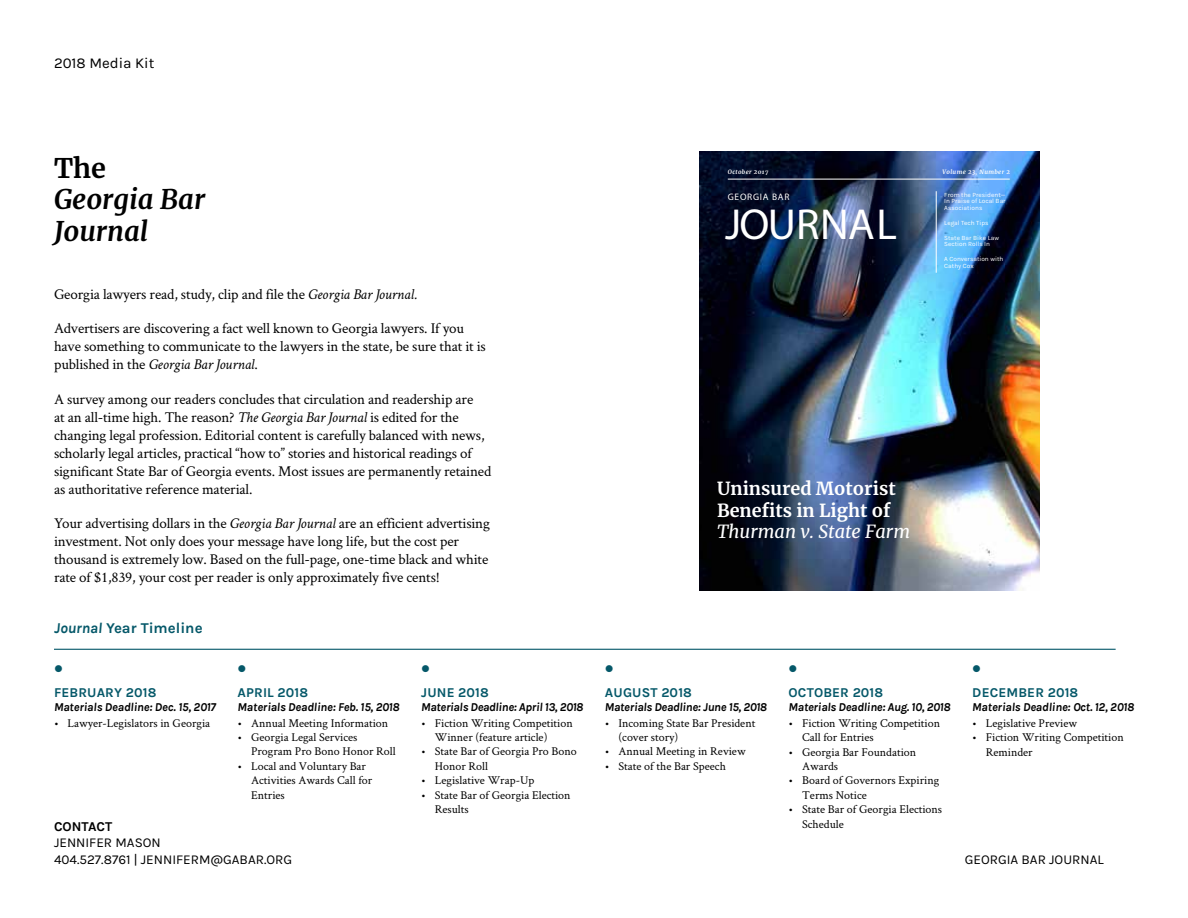
<style>
.page{position:relative;width:1188px;height:918px;background:#fff}
.page>*{position:absolute;margin:0;border:0;box-sizing:border-box;transform-origin:0 0}
.t1{font:43.5px "Myriad Pro";letter-spacing:-.01em;color:#fff}
.t2{font:italic 700 27px/31.5px "Merriweather";color:#000}
.t3{font:700 27px "Merriweather";color:#000}
.t4{font:700 18px/21.6px "Merriweather";color:#fff}
.t5{font:italic 18px "Merriweather";color:#fff}
.t6{font:15px/18px "Crimson Text";letter-spacing:-.01em;color:#000}
.t7{font:700 15px "Karla";color:#055869}
.t8{font:15px "Karla";color:#000}
.t9{font:13.5px/16.5px "Karla";color:#000}
.t10{font:700 13.5px "Karla";letter-spacing:.01em;color:#055869}
.t11{font:700 13.5px "Karla";color:#000}
.t12{font:12px/14.4px "Crimson Text";color:#000}
.t13{font:italic 700 12px "Karla";letter-spacing:-.015em;color:#000}
.t14{font:12px "Wingdings";color:#055869}
.t15{font:9.45px "Myriad Pro";letter-spacing:.08em;color:#fff}
.t16{font:6.45px/6.1px "Karla";color:#fff}
.t17{font:italic 700 6px "Merriweather";letter-spacing:.06em;color:#fff}
.s1{font-style:italic}
</style>
<div class="page">
<hr style="left:54px;top:649px;width:1062px;height:1px;background:#055869">
<img style="left:700px;top:151px;width:339px;height:440px">
<hr style="left:728px;top:179px;width:282px;height:1px;background:#fff">
<hr style="left:936px;top:191px;width:1px;height:82px;background:#fff">
<p class="t8" style="left:54px;top:55px;width:102px">2018 Media Kit</p>
<h2 class="t3" style="left:54px;top:149px;width:54px">The</h2>
<h2 class="t2" style="left:54px;top:183px;width:153px">Georgia Bar<br>Journal</h2>
<p class="t6" style="left:54px;top:285px;width:364px">Georgia lawyers read, study, clip and file the <span class="s1">Georgia Bar Journal.</span></p>
<p class="t6" style="left:54px;top:319px;width:433px">Advertisers are discovering a fact well known to Georgia lawyers. If you have something to communicate to the lawyers in the state, be sure that it is published in the <span class="s1">Georgia Bar Journal</span>.</p>
<p class="t6" style="left:54px;top:390px;width:439px">A survey among our readers concludes that circulation and readership are<br>at an all-time high. The reason? <span class="s1">The Georgia Bar Journal</span> is edited for the changing legal profession. Editorial content is carefully balanced with news, scholarly legal articles, practical “how to” stories and historical readings of significant State Bar of Georgia events. Most issues are permanently retained as authoritative reference material.</p>
<p class="t6" style="left:54px;top:514px;width:438px">Your advertising dollars in the <span class="s1">Georgia Bar Journal</span> are an efficient advertising investment. Not only does your message have long life, but the cost per thousand is extremely low. Based on the full-page, one-time black and white rate of $1,839, your cost per reader is only approximately five cents!</p>
<p class="t7" style="left:54px;top:619px;width:150px"><span class="s1">Journal</span> Year Timeline</p>
<p class="t14" style="left:54px;top:662px;width:10px">●</p>
<p class="t10" style="left:54px;top:684px;width:104px">FEBRUARY 2018</p>
<p class="t13" style="left:54px;top:700px;width:164px">Materials Deadline: Dec. 15, 2017</p>
<p class="t12" style="left:54px;top:715px;width:158px">• Lawyer-Legislators in Georgia</p>
<p class="t14" style="left:238px;top:662px;width:10px">●</p>
<p class="t10" style="left:238px;top:684px;width:72px">APRIL 2018</p>
<p class="t13" style="left:238px;top:700px;width:164px">Materials Deadline: Feb. 15, 2018</p>
<p class="t12" style="left:238px;top:715px;width:152px">• Annual Meeting Information</p>
<p class="t12" style="left:251px;top:730px;width:146px;text-indent:-14px">• Georgia Legal Services<br>Program Pro Bono Honor Roll</p>
<p class="t12" style="left:251px;top:758px;width:123px;text-indent:-14px">• Local and Voluntary Bar<br>Activities Awards Call for<br>Entries</p>
<p class="t11" style="left:54px;top:819px;width:60px">CONTACT</p>
<p class="t9" style="left:54px;top:835px;width:240px">JENNIFER MASON<br>404.527.8761 | JENNIFERM@GABAR.ORG</p>
<p class="t14" style="left:421px;top:662px;width:10px">●</p>
<p class="t10" style="left:421px;top:684px;width:69px">JUNE 2018</p>
<p class="t13" style="left:421px;top:700px;width:164px">Materials Deadline: April 13, 2018</p>
<p class="t12" style="left:435px;top:715px;width:139px;text-indent:-14px">• Fiction Writing Competition<br>Winner (feature article)</p>
<p class="t12" style="left:435px;top:744px;width:143px;text-indent:-14px">• State Bar of Georgia Pro Bono<br>Honor Roll</p>
<p class="t12" style="left:421px;top:773px;width:115px">• Legislative Wrap-Up</p>
<p class="t12" style="left:435px;top:787px;width:137px;text-indent:-14px">• State Bar of Georgia Election<br>Results</p>
<p class="t17" style="left:728px;top:167px;width:42px">October 2017</p>
<p class="t17" style="left:943px;top:167px;width:69px">Volume 23, Number 2</p>
<p class="t16" style="left:944px;top:192px;width:63px;text-align:justify">From the President— In Praise of Local Bar Associations</p>
<p class="t16" style="left:944px;top:220px;width:46px">Legal Tech Tips</p>
<p class="t16" style="left:944px;top:235px;width:56px">State Bar Bike Law<br>Section Rolls In</p>
<p class="t16" style="left:944px;top:256px;width:61px">A Conversation with<br>Cathy Cox</p>
<p class="t15" style="left:728px;top:191px;width:63px">GEORGIA BAR</p>
<h1 class="t1" style="left:725px;top:197px;width:173px">JOURNAL</h1>
<p class="t4" style="left:717px;top:477px;width:180px">Uninsured Motorist<br>Benefits in Light of</p>
<p class="t5" style="left:717px;top:519px;width:195px">Thurman v. State Farm</p>
<p class="t14" style="left:605px;top:662px;width:10px">●</p>
<p class="t10" style="left:605px;top:684px;width:89px">AUGUST 2018</p>
<p class="t13" style="left:605px;top:700px;width:164px">Materials Deadline: June 15, 2018</p>
<p class="t12" style="left:618px;top:715px;width:138px;text-indent:-14px">• Incoming State Bar President (cover story)</p>
<p class="t12" style="left:605px;top:744px;width:142px">• Annual Meeting in Review</p>
<p class="t12" style="left:605px;top:758px;width:122px">• State of the Bar Speech</p>
<p class="t14" style="left:789px;top:662px;width:10px">●</p>
<p class="t10" style="left:789px;top:684px;width:96px">OCTOBER 2018</p>
<p class="t13" style="left:789px;top:700px;width:164px">Materials Deadline: Aug. 10, 2018</p>
<p class="t12" style="left:802px;top:715px;width:139px;text-indent:-14px">• Fiction Writing Competition<br>Call for Entries</p>
<p class="t12" style="left:802px;top:744px;width:116px;text-indent:-14px">• Georgia Bar Foundation<br>Awards</p>
<p class="t12" style="left:802px;top:773px;width:139px;text-indent:-14px">• Board of Governors Expiring<br>Terms Notice</p>
<p class="t12" style="left:802px;top:802px;width:142px;text-indent:-14px">• State Bar of Georgia Elections<br>Schedule</p>
<p class="t14" style="left:972px;top:662px;width:10px">●</p>
<p class="t10" style="left:972px;top:684px;width:108px">DECEMBER 2018</p>
<p class="t13" style="left:972px;top:700px;width:163px">Materials Deadline: Oct. 12, 2018</p>
<p class="t12" style="left:972px;top:715px;width:106px">• Legislative Preview</p>
<p class="t12" style="left:986px;top:730px;width:139px;text-indent:-14px">• Fiction Writing Competition<br>Reminder</p>
<p class="t9" style="left:965px;top:851px;width:141px">GEORGIA BAR JOURNAL</p>
</div>
